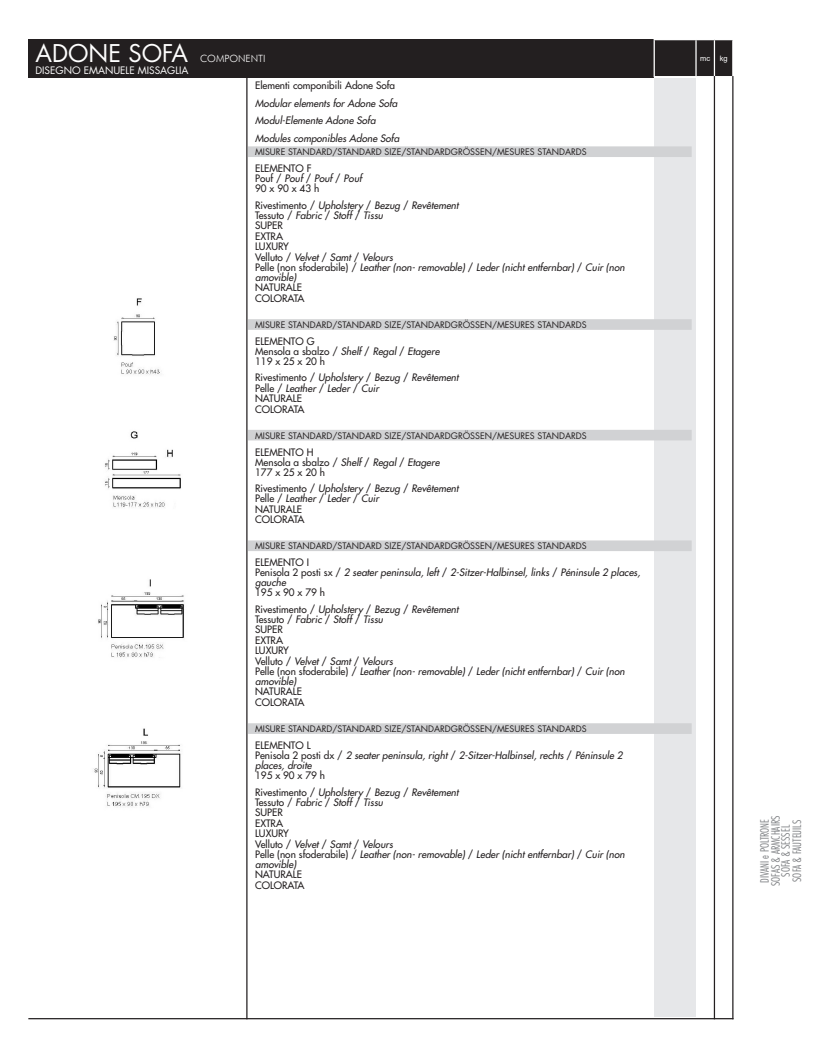
<style>
.page{position:relative;width:815px;height:1053px;background:#fff}
.page>*{position:absolute;margin:0;border:0;box-sizing:border-box;transform-origin:0 0}
.t1{font:23.75px "Futura Std";color:#fff}
.t2{font:300 condensed 11.25px/10.8px "Futura Std";color:#808285;text-align:center}
.t3{font:italic 500 10px/10.4px "Futura Std";color:#231f20}
.t4{font:500 10px/10px "Futura Std";color:#231f20}
.t5{font:10px "Futura Std";color:#fff}
.t6{font:300 10px "Futura BT";color:#fff}
.t7{font:8.75px "Futura Std";color:#231f20}
.t8{font:7.5px "Arial";color:#fff}
.s1{font-style:italic}
.s2{font-style:normal}
</style>
<div class="page">
<div style="left:28px;top:39px;width:626px;height:38px;background:#231f20"></div>
<svg style="left:654px;top:39px;width:79px;height:38px;background:#3a3737"></svg>
<div style="left:654px;top:78px;width:42px;height:938px;background:#e6e7e9"></div>
<hr style="left:28px;top:1017px;width:705px;height:2px;background:#231f20">
<hr style="left:246px;top:76px;width:2px;height:943px;background:#231f20">
<hr style="left:714px;top:76px;width:1px;height:943px;background:#231f20">
<hr style="left:732px;top:76px;width:1px;height:943px;background:#231f20">
<img style="left:93px;top:298px;width:91px;height:509px">
<div style="left:248px;top:146px;width:444px;height:11px;background:#d1d2d4"></div>
<div style="left:248px;top:319px;width:444px;height:11px;background:#d1d2d4"></div>
<div style="left:248px;top:430px;width:444px;height:10px;background:#d1d2d4"></div>
<div style="left:248px;top:540px;width:444px;height:11px;background:#d1d2d4"></div>
<div style="left:248px;top:723px;width:444px;height:10px;background:#d1d2d4"></div>
<h1 class="t1" style="left:35px;top:38px;width:154px">ADONE SOFA</h1>
<p class="t6" style="left:200px;top:52px;width:67px">COMPONENTI</p>
<p class="t5" style="left:35px;top:64px;width:155px">DISEGNO EMANUELE MISSAGLIA</p>
<p class="t4" style="left:255px;top:80px;width:141px">Elementi componibili Adone Sofa</p>
<p class="t3" style="left:255px;top:94px;width:146px;line-height:17.5px">Modular elements for Adone Sofa<br>Modul-Elemente Adone Sofa<br>Modules componibles Adone Sofa</p>
<p class="t7" style="left:255px;top:146px;width:333px">MISURE STANDARD/STANDARD SIZE/STANDARDGRÖSSEN/MESURES STANDARDS</p>
<p class="t4" style="left:255px;top:164px;width:108px">ELEMENTO F<br>Pouf / <span class="s1">Pouf</span> / <span class="s1">Pouf</span> / <span class="s1">Pouf<br></span>90 x 90 x 43 h</p>
<p class="t3" style="left:255px;top:200px;width:371px"><span class="s2">Rivestimento /</span> Upholstery <span class="s2">/</span> Bezug <span class="s2">/</span> Revêtement<br><span class="s2">Tessuto /</span> Fabric <span class="s2">/</span> Stoff <span class="s2">/</span> Tissu<br><span class="s2">SUPER<br>EXTRA<br>LUXURY<br>Velluto /</span> Velvet <span class="s2">/</span> Samt <span class="s2">/</span> Velours<br><span class="s2">Pelle (non sfoderabile) /</span> Leather (non- removable) <span class="s2">/</span> Leder (nicht entfernbar) <span class="s2">/</span> Cuir (non amovible)</p>
<p class="t4" style="left:255px;top:282px;width:51px;line-height:10.5px">NATURALE<br>COLORATA</p>
<p class="t7" style="left:255px;top:319px;width:333px">MISURE STANDARD/STANDARD SIZE/STANDARDGRÖSSEN/MESURES STANDARDS</p>
<p class="t4" style="left:255px;top:336px;width:186px">ELEMENTO G<br>Mensola a sbalzo / <span class="s1">Shelf</span> / <span class="s1">Regal</span> / <span class="s1">Etagere<br></span>119 x 25 x 20 h</p>
<p class="t3" style="left:255px;top:373px;width:205px"><span class="s2">Rivestimento /</span> Upholstery <span class="s2">/</span> Bezug <span class="s2">/</span> Revêtement<br><span class="s2">Pelle /</span> Leather <span class="s2">/</span> Leder <span class="s2">/</span> Cuir<br><span class="s2">NATURALE<br>COLORATA</span></p>
<p class="t7" style="left:255px;top:430px;width:333px">MISURE STANDARD/STANDARD SIZE/STANDARDGRÖSSEN/MESURES STANDARDS</p>
<p class="t4" style="left:255px;top:447px;width:186px">ELEMENTO H<br>Mensola a sbalzo / <span class="s1">Shelf</span> / <span class="s1">Regal</span> / <span class="s1">Etagere<br></span>177 x 25 x 20 h</p>
<p class="t3" style="left:255px;top:483px;width:205px"><span class="s2">Rivestimento /</span> Upholstery <span class="s2">/</span> Bezug <span class="s2">/</span> Revêtement<br><span class="s2">Pelle /</span> Leather <span class="s2">/</span> Leder <span class="s2">/</span> Cuir<br><span class="s2">NATURALE<br>COLORATA</span></p>
<p class="t7" style="left:255px;top:540px;width:333px">MISURE STANDARD/STANDARD SIZE/STANDARDGRÖSSEN/MESURES STANDARDS</p>
<p class="t3" style="left:255px;top:558px;width:387px;line-height:10px"><span class="s2">ELEMENTO I<br>Penisola 2 posti sx /</span> 2 seater peninsula, left <span class="s2">/</span> 2-Sitzer-Halbinsel, links <span class="s2">/</span> Péninsule 2 places, gauche</p>
<p class="t4" style="left:255px;top:584px;width:205px;line-height:16.2px">195 x 90 x 79 h<br>Rivestimento / <span class="s1">Upholstery</span> / <span class="s1">Bezug</span> / <span class="s1">Revêtement</span></p>
<p class="t3" style="left:255px;top:614px;width:371px"><span class="s2">Tessuto /</span> Fabric <span class="s2">/</span> Stoff <span class="s2">/</span> Tissu<br><span class="s2">SUPER<br>EXTRA<br>LUXURY<br>Velluto /</span> Velvet <span class="s2">/</span> Samt <span class="s2">/</span> Velours<br><span class="s2">Pelle (non sfoderabile) /</span> Leather (non- removable) <span class="s2">/</span> Leder (nicht entfernbar) <span class="s2">/</span> Cuir (non amovible)</p>
<p class="t4" style="left:255px;top:686px;width:51px;line-height:10.5px">NATURALE<br>COLORATA</p>
<p class="t7" style="left:255px;top:723px;width:333px">MISURE STANDARD/STANDARD SIZE/STANDARDGRÖSSEN/MESURES STANDARDS</p>
<p class="t3" style="left:255px;top:740px;width:369px;line-height:10px"><span class="s2">ELEMENTO L<br>Penisola 2 posti dx /</span> 2 seater peninsula, right <span class="s2">/</span> 2-Sitzer-Halbinsel, rechts <span class="s2">/</span> Péninsule 2 places, droite</p>
<p class="t4" style="left:255px;top:767px;width:205px;line-height:16.2px">195 x 90 x 79 h<br>Rivestimento / <span class="s1">Upholstery</span> / <span class="s1">Bezug</span> / <span class="s1">Revêtement</span></p>
<p class="t3" style="left:255px;top:796px;width:371px"><span class="s2">Tessuto /</span> Fabric <span class="s2">/</span> Stoff <span class="s2">/</span> Tissu<br><span class="s2">SUPER<br>EXTRA<br>LUXURY<br>Velluto /</span> Velvet <span class="s2">/</span> Samt <span class="s2">/</span> Velours<br><span class="s2">Pelle (non sfoderabile) /</span> Leather (non- removable) <span class="s2">/</span> Leder (nicht entfernbar) <span class="s2">/</span> Cuir (non amovible)</p>
<p class="t4" style="left:255px;top:869px;width:51px;line-height:10.5px">NATURALE<br>COLORATA</p>
<p class="t8" style="left:700px;top:53px;width:11px">mc</p>
<p class="t8" style="left:720px;top:53px;width:9px">kg</p>
<p class="t2" style="left:759px;top:886px;width:72px;rotate:-90deg">DIVANI e POLTRONE<br>SOFAS &amp; ARMCHAIRS<br>SOFA &amp; SESSEL<br>SOFA &amp; FAUTEUILS</p>
</div>
